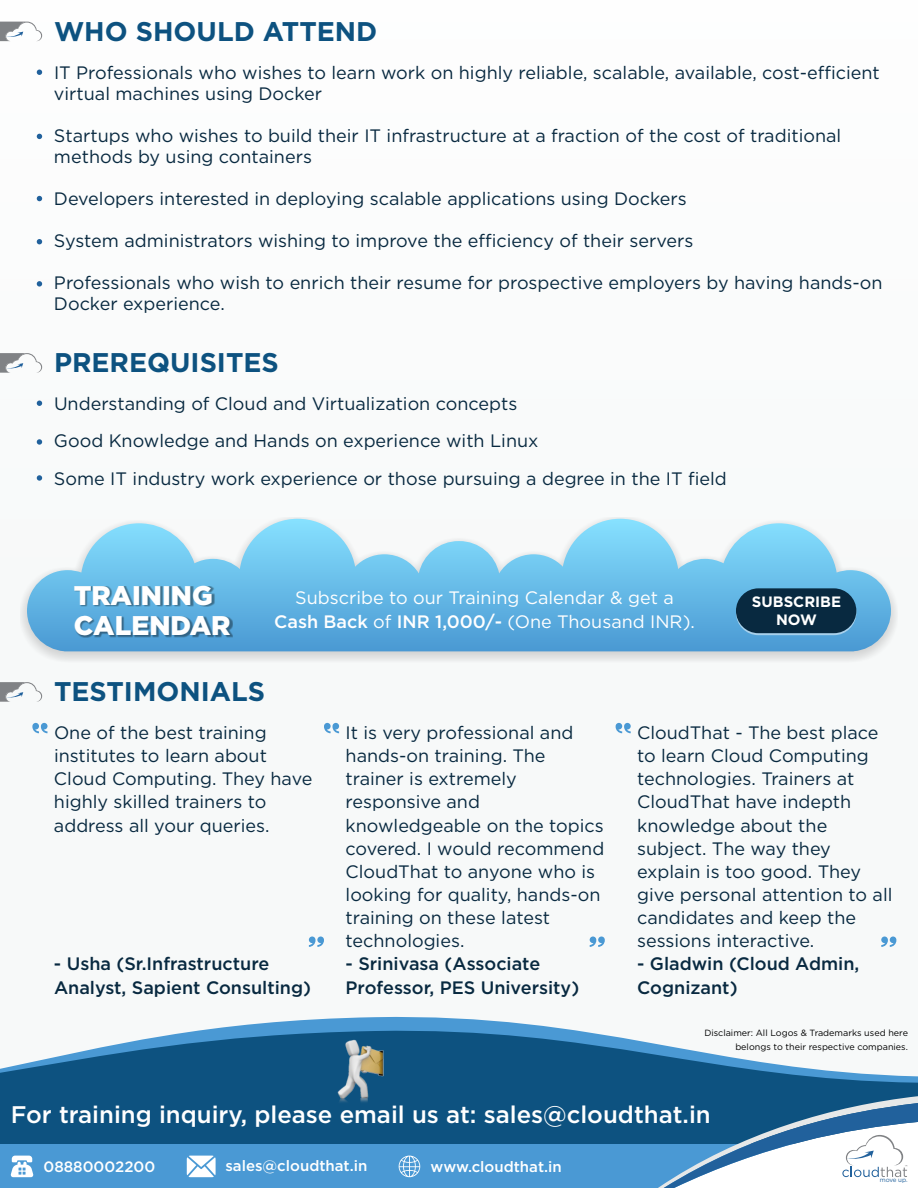
<style>
.page{position:relative;width:918px;height:1188px;background:#f9fafa}
.page>*{position:absolute;margin:0;border:0;box-sizing:border-box;transform-origin:0 0}
.t1{font:700 27px "Gotham HTF";color:#0d5280}
.t2{font:700 27px/30px "Gotham HTF";color:#fff}
.t3{font:500 24px "Gotham HTF";color:#fff}
.t4{font:18px/23.1px "Gotham HTF";color:#082940}
.t5{font:500 18px/23.4px "Gotham HTF";color:#082940}
.t6{font:18px/23.4px "Gotham HTF";color:#fff;text-align:center}
.t7{font:500 15px "Gotham HTF";color:#fff}
.t8{font:700 15px/17.7px "Gotham HTF";color:#fff;text-align:center}
.t9{font:9px/14.1px "Gotham HTF";color:#000;text-align:right}
.t10{font:6.3px "Gotham HTF";letter-spacing:-.03em;color:#21619c}
.s1{font-weight:500}
</style>
<div class="page">
<svg style="left:0;top:22px;width:42px;height:19px"></svg>
<svg style="left:37px;top:70px;width:5px;height:5px"></svg>
<svg style="left:37px;top:134px;width:5px;height:5px"></svg>
<svg style="left:37px;top:196px;width:5px;height:5px"></svg>
<svg style="left:37px;top:239px;width:5px;height:5px"></svg>
<svg style="left:37px;top:281px;width:5px;height:6px"></svg>
<svg style="left:0;top:353px;width:42px;height:20px"></svg>
<svg style="left:37px;top:401px;width:5px;height:5px"></svg>
<svg style="left:37px;top:439px;width:5px;height:6px"></svg>
<svg style="left:37px;top:475px;width:5px;height:6px"></svg>
<svg style="left:0;top:682px;width:42px;height:20px"></svg>
<svg style="left:590px;top:937px;width:15px;height:10px"></svg>
<svg style="left:324px;top:723px;width:15px;height:10px"></svg>
<svg style="left:309px;top:937px;width:15px;height:10px"></svg>
<svg style="left:32px;top:723px;width:16px;height:10px"></svg>
<svg style="left:881px;top:937px;width:15px;height:10px"></svg>
<svg style="left:616px;top:723px;width:15px;height:10px"></svg>
<div style="left:0;top:1083px;width:918px;height:62px;background:#0d5280"></div>
<svg style="left:0;top:1016px;width:918px;height:67px"></svg>
<div style="left:0;top:1145px;width:918px;height:43px;background:#4a99d4"></div>
<svg style="left:11px;top:1156px;width:22px;height:21px"></svg>
<svg style="left:187px;top:1156px;width:29px;height:21px"></svg>
<svg style="left:399px;top:1156px;width:21px;height:21px"></svg>
<img style="left:335px;top:1040px;width:50px;height:67px">
<div style="left:20px;top:517px;width:878px;height:146px;background:#231f20;opacity:.2"></div>
<svg style="left:27px;top:519px;width:864px;height:132px"></svg>
<div style="left:74px;top:586px;width:158px;height:52px;background:#000;opacity:.39"></div>
<div style="left:736px;top:590px;width:120px;height:45px;background:#fff;border-radius:22px;opacity:.5"></div>
<div style="left:736px;top:588px;width:120px;height:45px;background:#082940;border-radius:22px"></div>
<svg style="left:658px;top:1096px;width:260px;height:92px;background:#81a7c2"></svg>
<h1 class="t1" style="left:54px;top:18px;width:325px">WHO SHOULD ATTEND</h1>
<p class="t4" style="left:54px;top:62px;width:827px;line-height:21px">IT Professionals who wishes to learn work on highly reliable, scalable, available, cost-efficient virtual machines using Docker</p>
<p class="t4" style="left:54px;top:125px;width:789px;line-height:21px">Startups who wishes to build their IT infrastructure at a fraction of the cost of traditional methods by using containers</p>
<p class="t4" style="left:54px;top:187px;width:634px">Developers interested in deploying scalable applications using Dockers</p>
<p class="t4" style="left:54px;top:229px;width:641px">System administrators wishing to improve the efficiency of their servers</p>
<p class="t4" style="left:54px;top:273px;width:830px;line-height:21px">Professionals who wish to enrich their resume for prospective employers by having hands-on<br>Docker experience.</p>
<h1 class="t1" style="left:54px;top:349px;width:226px">PREREQUISITES</h1>
<p class="t4" style="left:54px;top:385px;width:674px;line-height:37.5px">Understanding of Cloud and Virtualization concepts<br>Good Knowledge and Hands on experience with Linux<br>Some IT industry work experience or those pursuing a degree in the IT field</p>
<h1 class="t2" style="left:74px;top:581px;width:159px">TRAINING<br>CALENDAR</h1>
<p class="t6" style="left:274px;top:586px;width:422px">Subscribe to our Training Calendar &amp; get a<br><span class="s1">Cash Back</span> of <span class="s1">INR 1,000/-</span> (One Thousand INR).</p>
<p class="t8" style="left:752px;top:593px;width:91px">SUBSCRIBE<br>NOW</p>
<h1 class="t1" style="left:54px;top:679px;width:213px">TESTIMONIALS</h1>
<p class="t4" style="left:54px;top:722px;width:260px">One of the best training institutes to learn about<br>Cloud Computing. They have highly skilled trainers to address all your queries.</p>
<p class="t5" style="left:54px;top:952px;width:259px">- Usha (Sr.Infrastructure<br>Analyst, Sapient Consulting)</p>
<p class="t4" style="left:346px;top:722px;width:260px">It is very professional and hands-on training. The trainer is extremely responsive and knowledgeable on the topics covered. I would recommend<br>CloudThat to anyone who is looking for quality, hands-on training on these latest technologies.</p>
<p class="t5" style="left:346px;top:952px;width:235px">- Srinivasa (Associate<br>Professor, PES University)</p>
<p class="t4" style="left:637px;top:722px;width:257px">CloudThat - The best place to learn Cloud Computing technologies. Trainers at<br>CloudThat have indepth knowledge about the subject. The way they explain is too good. They give personal attention to all candidates and keep the sessions interactive.</p>
<p class="t5" style="left:637px;top:952px;width:224px">- Gladwin (Cloud Admin,<br>Cognizant)</p>
<p class="t9" style="left:704px;top:1025px;width:205px">Disclaimer: All Logos &amp; Trademarks used here belongs to their respective companies.</p>
<h2 class="t3" style="left:11px;top:1103px;width:701px">For training inquiry, please email us at: sales@cloudthat.in</h2>
<p class="t7" style="left:44px;top:1159px;width:113px">08880002200</p>
<p class="t7" style="left:225px;top:1158px;width:143px">sales@cloudthat.in</p>
<p class="t7" style="left:431px;top:1159px;width:133px">www.cloudthat.in</p>
<p class="t10" style="left:880px;top:1176px;width:29px">move up.</p>
</div>
